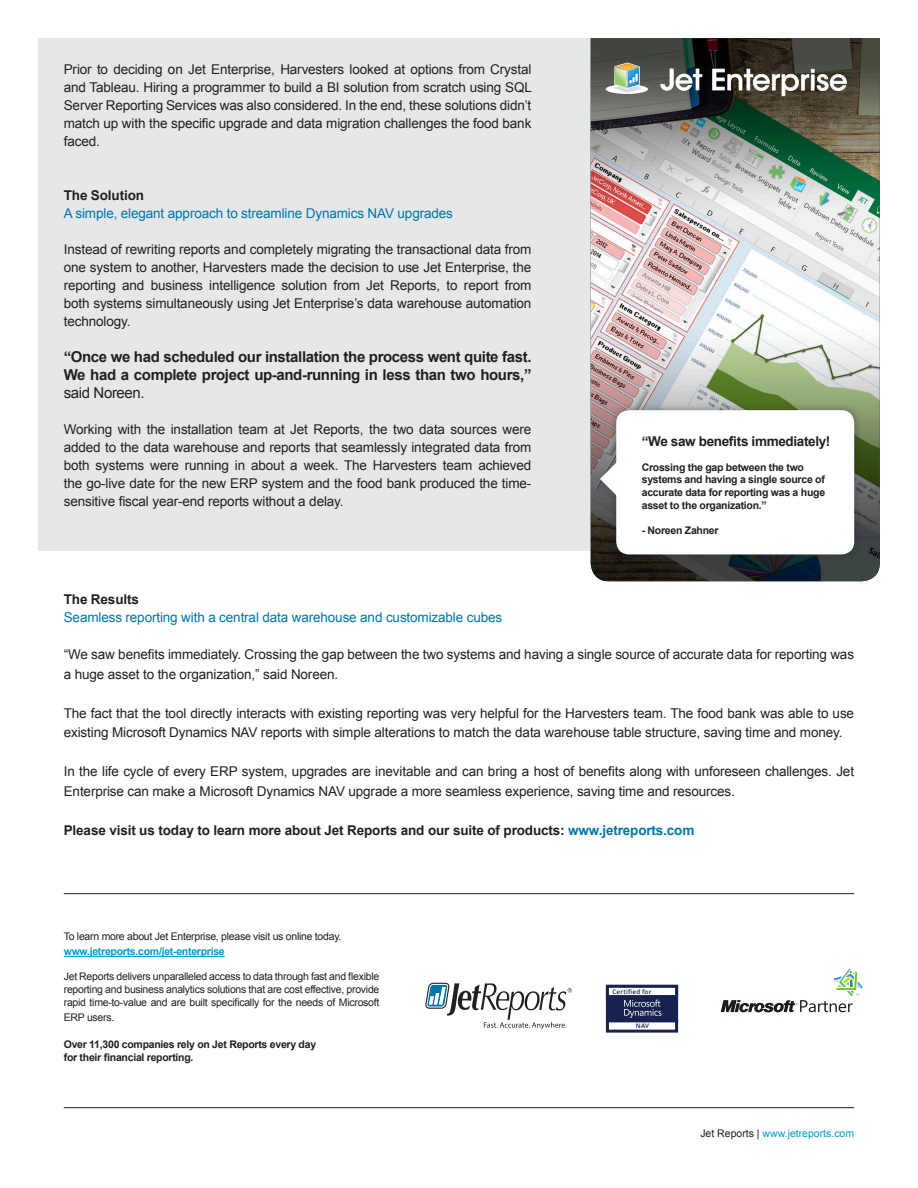
<style>
.page{position:relative;width:918px;height:1188px;background:#fff}
.page>*{position:absolute;margin:0;border:0;box-sizing:border-box;transform-origin:0 0}
.t1{font:700 15px/18px "Arial";letter-spacing:-.025em;color:#231f20;text-align:justify}
.t2{font:13.5px/18px "Arial";letter-spacing:-.01em;color:#231f20;text-align:justify}
.t3{font:700 13.5px "Arial";letter-spacing:-.01em;color:#231f20}
.t4{font:13.5px "Arial";letter-spacing:-.01em;color:#0275ab}
.t5{font:10.5px/12.6px "Arial";letter-spacing:-.025em;color:#231f20}
.t6{font:700 10.5px/12.6px "Arial";letter-spacing:-.025em;color:#231f20}
.t7{font:10.5px "Arial";color:#009bcf}
.t8{font:600 6.3px "Open Sans";letter-spacing:.04em;color:#17234e}
.s1{font-weight:400}
.s2{color:#0275ab}
.s3{font-weight:700;color:#009bcf}
.s4{color:#231f20}
</style>
<div class="page">
<div style="left:38px;top:38px;width:553px;height:513px;background:#e6e7e9"></div>
<img style="left:591px;top:38px;width:289px;height:543px">
<svg style="left:606px;top:84px;width:42px;height:10px"></svg>
<svg style="left:660px;top:69px;width:42px;height:22px"></svg>
<svg style="left:712px;top:69px;width:135px;height:27px"></svg>
<svg style="left:613px;top:63px;width:29px;height:30px"></svg>
<hr style="left:64px;top:956px;width:161px;height:1px;background:#009bcf">
<div style="left:607px;top:986px;width:70px;height:35px;background:#17234e"></div>
<div style="left:606px;top:985px;width:72px;height:37px;border:3px solid #17234e"></div>
<div style="left:607px;top:986px;width:70px;height:11px;background:#fff"></div>
<div style="left:606px;top:985px;width:72px;height:13px;border:3px solid #17234e"></div>
<div style="left:606px;top:1019px;width:72px;height:14px;border:3px solid #17234e"></div>
<svg style="left:624px;top:1000px;width:37px;height:18px"></svg>
<svg style="left:425px;top:983px;width:147px;height:46px"></svg>
<svg style="left:721px;top:969px;width:142px;height:44px"></svg>
<hr style="left:64px;top:893px;width:790px;height:1px;background:#231f20">
<hr style="left:64px;top:1107px;width:790px;height:1px;background:#231f20">
<div style="left:593px;top:402px;width:269px;height:161px;background:#231f20;opacity:.4"></div>
<div style="left:616px;top:410px;width:238px;height:144px;background:#fff;border-radius:13px"></div>
<svg style="left:600px;top:452px;width:17px;height:54px"></svg>
<p class="t2" style="left:64px;top:60px;width:470px">Prior to deciding on Jet Enterprise, Harvesters looked at options from Crystal and Tableau. Hiring a programmer to build a BI solution from scratch using SQL Server Reporting Services was also considered. In the end, these solutions didn’t match up with the specific upgrade and data migration challenges the food bank faced.</p>
<p class="t3" style="left:64px;top:186px;width:82px">The Solution</p>
<p class="t4" style="left:64px;top:204px;width:391px">A simple, elegant approach to streamline Dynamics NAV upgrades</p>
<p class="t2" style="left:64px;top:240px;width:469px">Instead of rewriting reports and completely migrating the transactional data from one system to another, Harvesters made the decision to use Jet Enterprise, the reporting and business intelligence solution from Jet Reports, to report from both systems simultaneously using Jet Enterprise’s data warehouse automation technology.</p>
<p class="t1" style="left:64px;top:348px;width:469px">“Once we had scheduled our installation the process went quite fast.<br>We had a complete project up-and-running in less than two hours,” <span class="s1">said Noreen.</span></p>
<p class="t2" style="left:64px;top:420px;width:469px">Working with the installation team at Jet Reports, the two data sources were added to the data warehouse and reports that seamlessly integrated data from both systems were running in about a week. The Harvesters team achieved the go-live date for the new ERP system and the food bank produced the time&shy;sensitive fiscal year-end reports without a delay.</p>
<p class="t3" style="left:642px;top:432px;width:190px">“We saw benefits immediately!</p>
<p class="t6" style="left:642px;top:461px;width:185px">Crossing the gap between the two systems and having a single source of accurate data for reporting was a huge asset to the organization.”</p>
<p class="t6" style="left:642px;top:524px;width:78px">- Noreen Zahner</p>
<p class="t3" style="left:64px;top:590px;width:77px">The Results</p>
<p class="t4" style="left:64px;top:608px;width:440px">Seamless reporting with a central data warehouse and customizable cubes</p>
<p class="t2" style="left:64px;top:645px;width:792px;line-height:19.5px">“We saw benefits immediately. Crossing the gap between the two systems and having a single source of accurate data for reporting was a huge asset to the organization,” said Noreen.</p>
<p class="t2" style="left:64px;top:703px;width:792px;line-height:19.5px">The fact that the tool directly interacts with existing reporting was very helpful for the Harvesters team. The food bank was able to use existing Microsoft Dynamics NAV reports with simple alterations to match the data warehouse table structure, saving time and money.</p>
<p class="t2" style="left:64px;top:762px;width:792px;line-height:19.5px">In the life cycle of every ERP system, upgrades are inevitable and can bring a host of benefits along with unforeseen challenges. Jet<br>Enterprise can make a Microsoft Dynamics NAV upgrade a more seamless experience, saving time and resources.</p>
<p class="t3" style="left:64px;top:821px;width:632px">Please visit us today to learn more about Jet Reports and our suite of products: <span class="s2">www.jetreports.com</span></p>
<p class="t5" style="left:64px;top:929px;width:279px;line-height:15px">To learn more about Jet Enterprise, please visit us online today. <span class="s3">www.jetreports.com/jet-enterprise</span></p>
<p class="t5" style="left:64px;top:971px;width:317px;text-align:justify">Jet Reports delivers unparalleled access to data through fast and flexible reporting and business analytics solutions that are cost effective, provide rapid time-to-value and are built specifically for the needs of Microsoft</p>
<p class="t5" style="left:64px;top:1011px;width:52px">ERP users.</p>
<p class="t6" style="left:64px;top:1039px;width:254px">Over 11,300 companies rely on Jet Reports every day</p>
<p class="t6" style="left:64px;top:1051px;width:131px">for their financial reporting.</p>
<p class="t8" style="left:612px;top:987px;width:41px">Certified for</p>
<p class="t8" style="left:636px;top:1022px;width:15px">NAV</p>
<p class="t7" style="left:700px;top:1127px;width:155px"><span class="s4">Jet Reports |</span> www.jetreports.com</p>
</div>
